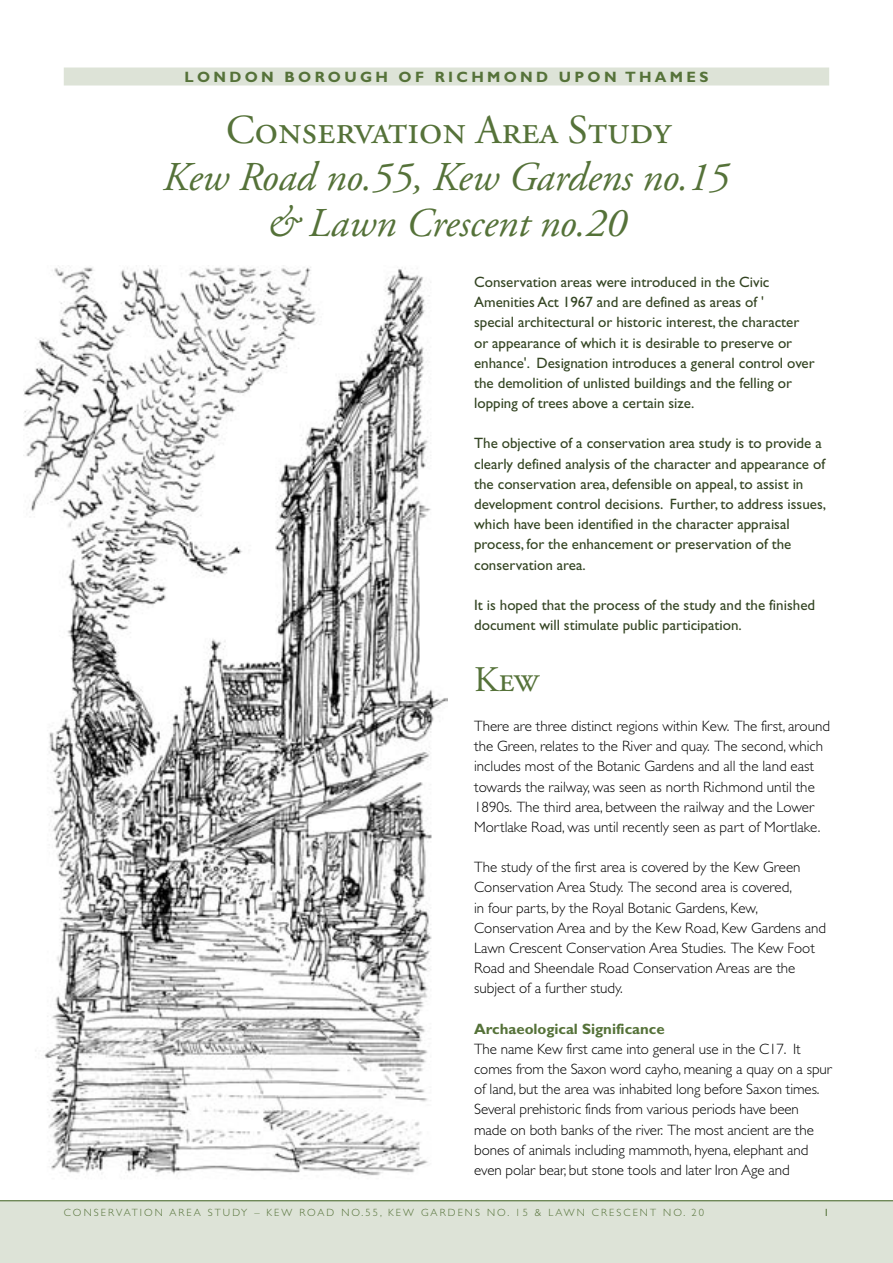
<style>
.page{position:relative;width:893px;height:1263px;background:#fff}
.page>*{position:absolute;margin:0;border:0;box-sizing:border-box;transform-origin:0 0}
.t1{font:41.1px "Adobe Garamond Regular SC";color:#557239}
.t2{font:italic 40.8px/46.5px "Adobe Garamond";color:#557239;text-align:center}
.t3{font:36px "Adobe Garamond Regular SC";color:#557239}
.t4{font:300 15px/20.2px "Gill Sans";color:#000}
.t5{font:15px/20.2px "Gill Sans";color:#342}
.t6{font:700 15px "Gill Sans";letter-spacing:.22em;color:#557239}
.t7{font:700 15px "Gill Sans";color:#557239}
.t8{font:300 10.5px "Gill Sans";letter-spacing:.2em;color:#557239}
.t9{font:10.5px "Gill Sans";color:#557239}
</style>
<div class="page">
<div style="left:64px;top:68px;width:765px;height:18px;background:#dde3d7"></div>
<img style="left:23px;top:265px;width:425px;height:911px">
<div style="left:0;top:1200px;width:892px;height:63px;background:#dde3d7"></div>
<hr style="left:0;top:1200px;width:892px;height:1px;background:#557239">
<h5 class="t6" style="left:185px;top:72px;width:525px">LONDON BOROUGH OF RICHMOND UPON THAMES</h5>
<h1 class="t1" style="left:226px;top:114px;width:447px">Conservation Area Study</h1>
<h1 class="t2" style="left:163px;top:157px;width:568px">Kew Road no.55, Kew Gardens no.15 &amp; Lawn Crescent no.20</h1>
<p class="t5" style="left:474px;top:274px;width:342px">Conservation areas were introduced in the Civic Amenities Act 1967 and are defined as areas of '<br>special architectural or historic interest, the character or appearance of which it is desirable to preserve or enhance'. Designation introduces a general control over the demolition of unlisted buildings and the felling or lopping of trees above a certain size.</p>
<p class="t5" style="left:474px;top:435px;width:353px">The objective of a conservation area study is to provide a clearly defined analysis of the character and appearance of the conservation area, defensible on appeal, to assist in development control decisions. Further, to address issues, which have been identified in the character appraisal process, for the enhancement or preservation of the conservation area.</p>
<p class="t5" style="left:474px;top:596px;width:342px">It is hoped that the process of the study and the finished document will stimulate public participation.</p>
<p class="t3" style="left:474px;top:665px;width:67px">Kew</p>
<p class="t4" style="left:474px;top:717px;width:357px">There are three distinct regions within Kew. The first, around the Green, relates to the River and quay. The second, which includes most of the Botanic Gardens and all the land east towards the railway, was seen as north Richmond until the 1890s. The third area, between the railway and the Lower Mortlake Road, was until recently seen as part of Mortlake.</p>
<p class="t4" style="left:474px;top:859px;width:354px">The study of the first area is covered by the Kew Green Conservation Area Study. The second area is covered,<br>in four parts, by the Royal Botanic Gardens, Kew, Conservation Area and by the Kew Road, Kew Gardens and Lawn Crescent Conservation Area Studies. The Kew Foot Road and Sheendale Road Conservation Areas are the subject of a further study.</p>
<h5 class="t7" style="left:474px;top:1023px;width:192px">Archaeological Significance</h5>
<p class="t4" style="left:474px;top:1040px;width:359px">The name Kew first came into general use in the C17. It comes from the Saxon word cayho, meaning a quay on a spur of land, but the area was inhabited long before Saxon times.<br>Several prehistoric finds from various periods have been made on both banks of the river. The most ancient are the bones of animals including mammoth, hyena, elephant and even polar bear, but stone tools and later Iron Age and</p>
<p class="t8" style="left:64px;top:1208px;width:642px">CONSER V ATION AREA STUDY – KEW R O AD NO .55, KEW GARDENS NO . 15 &amp; LA WN CRESCENT NO . 20</p>
<p class="t9" style="left:824px;top:1208px;width:7px">1</p>
</div>
